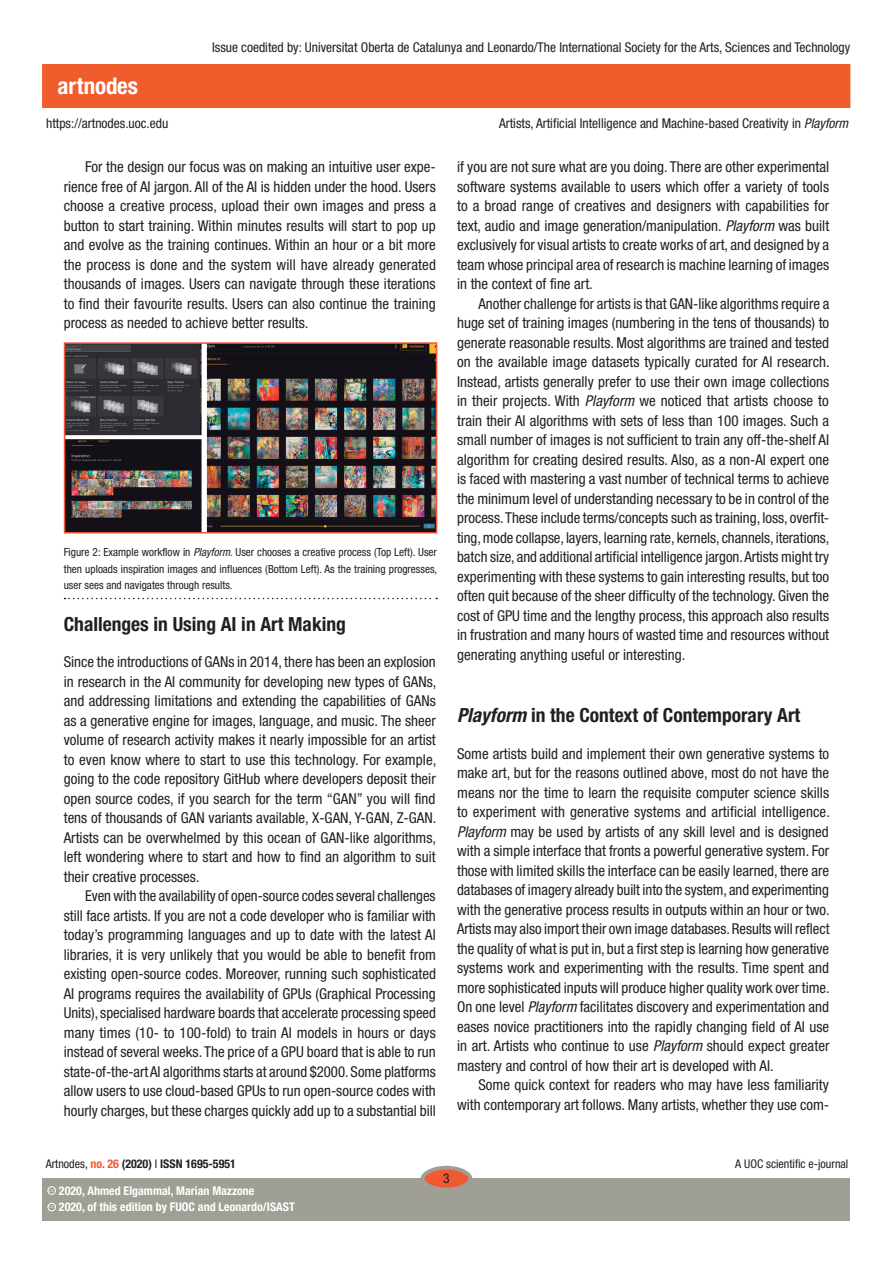
<style>
.page{position:relative;width:893px;height:1263px;background:#fff}
.page>*{position:absolute;margin:0;border:0;box-sizing:border-box;transform-origin:0 0}
.t1{font:700 condensed 22.95px "Helvetica Neue LT Std";color:#fff}
.t2{font:700 condensed 19.5px "Helvetica Neue LT Std";color:#231f20}
.t3{font:condensed 15px/19.5px "Helvetica Neue LT Std";color:#231f20;text-align:justify}
.t4{font:condensed 13.5px "Helvetica Neue LT Std";color:#231f20}
.t5{font:700 condensed 12px "Helvetica Neue LT Std";color:#fff}
.t6{font:700 condensed 12px "Helvetica Neue LT Std";color:#231f20}
.t7{font:condensed 12px "Helvetica Neue LT Std";color:#231f20}
.t8{font:condensed 11.25px/16.5px "Helvetica Neue LT Std";color:#231f20;text-align:justify}
.t9{font:600 3.9px "Adobe Caslon Pro";color:#fff}
.s1{font-style:italic}
.s2{font-weight:400}
.s3{color:#f05933}
</style>
<div class="page">
<div style="left:43px;top:65px;width:807px;height:42px;background:#f15c2c"></div>
<div style="left:43px;top:1178px;width:807px;height:42px;background:#9f9f95"></div>
<div style="left:422px;top:1168px;width:48px;height:21px;background:#f05933;border-radius:50%"></div>
<div style="left:421px;top:1166px;width:51px;height:25px;border:4px solid #9f9f95;border-radius:50%"></div>
<div style="left:48px;top:1203px;width:8px;height:8px;border:1px solid #fff;border-radius:50%"></div>
<div style="left:48px;top:1186px;width:8px;height:8px;border:1px solid #fff;border-radius:50%"></div>
<img style="left:67px;top:345px;width:367px;height:185px">
<div style="left:64px;top:342px;width:373px;height:191px;border:2px solid #f05933"></div>
<svg style="left:65px;top:598px;width:372px;height:1px"></svg>
<h1 class="t1" style="left:58px;top:72px;width:82px">artnodes</h1>
<p class="t4" style="left:46px;top:115px;width:124px">https://artnodes.uoc.edu</p>
<p class="t4" style="left:212px;top:40px;width:640px">Issue coedited by: Universitat Oberta de Catalunya and Leonardo/The International Society for the Arts, Sciences and Technology</p>
<p class="t4" style="left:499px;top:115px;width:351px">Artists, Artificial Intelligence and Machine-based Creativity in <span class="s1">Playform</span></p>
<p class="t3" style="left:64px;top:157px;width:374px;text-indent:21px">For the design our focus was on making an intuitive user expe&shy;rience free of AI jargon. All of the AI is hidden under the hood. Users choose a creative process, upload their own images and press a button to start training. Within minutes results will start to pop up and evolve as the training continues. Within an hour or a bit more the process is done and the system will have already generated thousands of images. Users can navigate through these iterations to find their favourite results. Users can also continue the training process as needed to achieve better results.</p>
<p class="t8" style="left:64px;top:544px;width:375px">Figure 2: Example workflow in <span class="s1">Playform</span>. User chooses a creative process (Top Left). User then uploads inspiration images and influences (Bottom Left). As the training progresses, user sees and navigates through results.</p>
<h2 class="t2" style="left:64px;top:612px;width:284px">Challenges in Using AI in Art Making</h2>
<p class="t3" style="left:64px;top:652px;width:374px">Since the introductions of GANs in 2014, there has been an explosion in research in the AI community for developing new types of GANs, and addressing limitations and extending the capabilities of GANs as a generative engine for images, language, and music. The sheer volume of research activity makes it nearly impossible for an artist to even know where to start to use this technology. For example, going to the code repository GitHub where developers deposit their open source codes, if you search for the term “GAN” you will find tens of thousands of GAN variants available, X-GAN, Y-GAN, Z-GAN.<br>Artists can be overwhelmed by this ocean of GAN-like algorithms, left wondering where to start and how to find an algorithm to suit their creative processes.</p>
<p class="t3" style="left:64px;top:886px;width:374px;text-indent:21px">Even with the availability of open-source codes several challenges still face artists. If you are not a code developer who is familiar with today’s programming languages and up to date with the latest AI libraries, it is very unlikely that you would be able to benefit from existing open-source codes. Moreover, running such sophisticated AI programs requires the availability of GPUs (Graphical Processing Units), specialised hardware boards that accelerate processing speed many times (10- to 100-fold) to train AI models in hours or days instead of several weeks. The price of a GPU board that is able to run state-of-the-art AI algorithms starts at around $2000. Some platforms allow users to use cloud-based GPUs to run open-source codes with hourly charges, but these charges quickly add up to a substantial bill</p>
<p class="t3" style="left:457px;top:157px;width:374px">if you are not sure what are you doing. There are other experimental software systems available to users which offer a variety of tools to a broad range of creatives and designers with capabilities for text, audio and image generation/manipulation. <span class="s1">Playform</span> was built exclusively for visual artists to create works of art, and designed by a team whose principal area of research is machine learning of images in the context of fine art.</p>
<p class="t3" style="left:457px;top:294px;width:374px;text-indent:21px">Another challenge for artists is that GAN-like algorithms require a huge set of training images (numbering in the tens of thousands) to generate reasonable results. Most algorithms are trained and tested on the available image datasets typically curated for AI research.<br>Instead, artists generally prefer to use their own image collections in their projects. With <span class="s1">Playform</span> we noticed that artists choose to train their AI algorithms with sets of less than 100 images. Such a small number of images is not sufficient to train any off-the-shelf AI algorithm for creating desired results. Also, as a non-AI expert one is faced with mastering a vast number of technical terms to achieve the minimum level of understanding necessary to be in control of the process. These include terms/concepts such as training, loss, overfit&shy;ting, mode collapse, layers, learning rate, kernels, channels, iterations, batch size, and additional artificial intelligence jargon. Artists might try experimenting with these systems to gain interesting results, but too often quit because of the sheer difficulty of the technology. Given the cost of GPU time and the lengthy process, this approach also results in frustration and many hours of wasted time and resources without generating anything useful or interesting.</p>
<h2 class="t2" style="left:457px;top:703px;width:345px"><span class="s1">Playform</span> in the Context of Contemporary Art</h2>
<p class="t3" style="left:457px;top:743px;width:374px">Some artists build and implement their own generative systems to make art, but for the reasons outlined above, most do not have the means nor the time to learn the requisite computer science skills to experiment with generative systems and artificial intelligence.<br><span class="s1">Playform</span> may be used by artists of any skill level and is designed with a simple interface that fronts a powerful generative system. For those with limited skills the interface can be easily learned, there are databases of imagery already built into the system, and experimenting with the generative process results in outputs within an hour or two.<br>Artists may also import their own image databases. Results will reflect the quality of what is put in, but a first step is learning how generative systems work and experimenting with the results. Time spent and more sophisticated inputs will produce higher quality work over time.<br>On one level <span class="s1">Playform</span> facilitates discovery and experimentation and eases novice practitioners into the rapidly changing field of AI use in art. Artists who continue to use <span class="s1">Playform</span> should expect greater mastery and control of how their art is developed with AI.</p>
<p class="t3" style="left:457px;top:1075px;width:373px;text-align:right">Some quick context for readers who may have less familiarity with contemporary art follows. Many artists, whether they use com-</p>
<p class="t6" style="left:46px;top:1157px;width:192px"><span class="s2">Artnodes,</span> <span class="s3">no. 26</span> (2020) <span class="s2">I</span> ISSN 1695-5951</p>
<p class="t9" style="left:49px;top:1205px;width:7px">CC</p>
<p class="t5" style="left:59px;top:1200px;width:237px">2020, of this edition by FUOC and Leonardo/ISAST</p>
<p class="t5" style="left:59px;top:1183px;width:197px">2020, Ahmed Elgammal, Marian Mazzone</p>
<p class="t9" style="left:49px;top:1188px;width:7px">CC</p>
<p class="t4" style="left:443px;top:1171px;width:8px">3</p>
<p class="t7" style="left:735px;top:1157px;width:115px">A UOC scientific e-journal</p>
</div>
